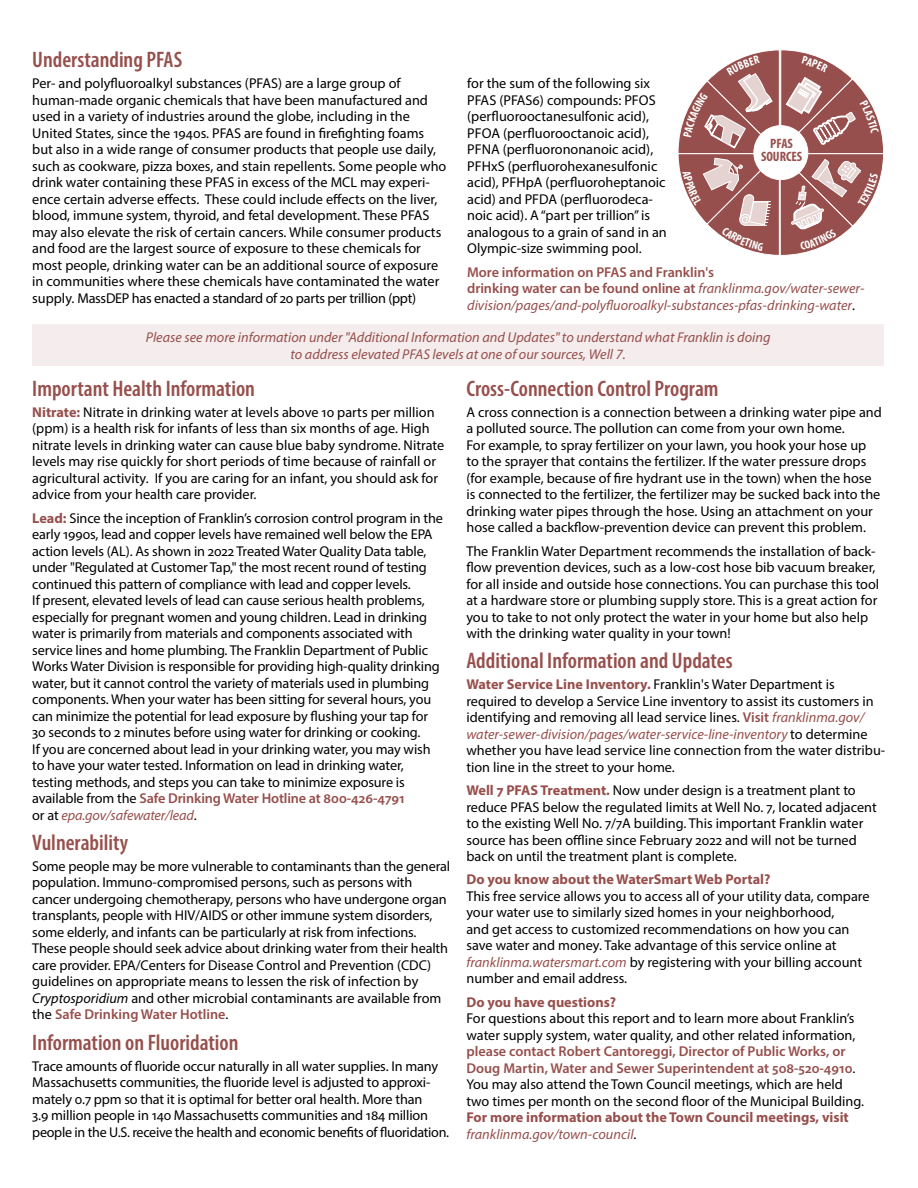
<style>
.page{position:relative;width:918px;height:1188px;background:#fff}
.page>*{position:absolute;margin:0;border:0;box-sizing:border-box;transform-origin:0 0}
.t1{font:600 condensed 22.5px "Myriad Pro";color:#964f4c}
.t2{font:14.25px/16.5px "Myriad Pro";color:#000}
.t3{font:italic 14.25px/17.1px "Myriad Pro";color:#964f4c;text-align:center}
.t4{font:700 14.25px/16.5px "Myriad Pro";color:#964f4c}
.t5{font:600 14.25px "Myriad Pro";letter-spacing:-.005em;color:#964f4c}
.t6{font:700 condensed 13.65px/12.6px "Myriad Pro";color:#964f4c;text-align:center}
.s1{font-style:normal;color:#000}
.s2{font-weight:400;font-style:italic}
.s3{font-weight:700;color:#964f4c}
.s4{font-weight:600;color:#964f4c}
.s5{font-style:italic;color:#964f4c}
.s6{font-style:italic}
.s7{font-weight:400;color:#000}
</style>
<div class="page">
<div style="left:32px;top:324px;width:852px;height:41px;background:#f5eded"></div>
<svg style="left:678px;top:50px;width:206px;height:206px"></svg>
<h1 class="t1" style="left:32px;top:46px;width:152px">Understanding PFAS</h1>
<p class="t2" style="left:32px;top:75px;width:416px">Per- and polyfluoroalkyl substances (PFAS) are a large group of human-made organic chemicals that have been manufactured and used in a variety of industries around the globe, including in the United States, since the 1940 .s PFAS are found in firefighting foams but also in a wide range of consumer products that people use daily, such as cookware, pizza boxes, and stain repellents. Some people who</p>
<p class="t2" style="left:32px;top:191px;width:407px">ence certain adverse effects. These could include effects on the liver,</p>
<p class="t2" style="left:32px;top:174px;width:399px">drink water containing these PFAS in excess of the MCL may experi-</p>
<p class="t2" style="left:32px;top:207px;width:411px">blood, immune system, thyroid, and fetal development. These PFAS may also elevate the risk of certain cancers. While consumer products and food are the largest source of exposure to these chemicals for most people, drinking water can be an additional source of exposure in communities where these chemicals have contaminated the water supply. MassDEP has enacted a standard of 20 parts per trillion (ppt(</p>
<p class="t2" style="left:467px;top:75px;width:200px">for the sum of the following six PFAS (PFAS6) compounds: PFOS (perfluorooctanesulfonic acid ,( PFOA (perfluorooctanoic acid ,( PFNA (perfluorononanoic acid ,( PFHxS (perfluorohexanesulfonic acid ,) PFHpA (perfluoroheptanoic</p>
<p class="t2" style="left:467px;top:207px;width:184px">noic acid A.) “part per trillion”is</p>
<p class="t6" style="left:761px;top:137px;width:43px">PFAS<br>SOURCES</p>
<p class="t2" style="left:467px;top:191px;width:187px">acid) and PFDA (perfluorodeca-</p>
<p class="t2" style="left:467px;top:224px;width:201px">analogous to a grain of sand in an<br>Olympic-size swimming pool.</p>
<p class="t5" style="left:467px;top:263px;width:248px">More information on PFAS and Franklin s'</p>
<p class="t3" style="left:467px;top:296px;width:389px">division/pages/and-polyfluoroalkyl-substances-pfas-drinking-water<span class="s1">.</span></p>
<p class="t5" style="left:467px;top:279px;width:399px">drinking water can be found online at <span class="s2">franklinma.gov/water-sewer-</span></p>
<p class="t3" style="left:146px;top:328px;width:626px">Please see more information under "Additional Information and Updates" to understand what Franklin is doing to address elevated PFAS levels at one of our sources, Well 7.</p>
<h1 class="t1" style="left:32px;top:374px;width:224px">Important Health Information</h1>
<p class="t2" style="left:32px;top:403px;width:414px"><span class="s3">Nitrate:</span> Nitrate in drinking water at levels above 10 parts per million (ppm) is a health risk for infants of less than six months of age. High nitrate levels in drinking water can cause blue baby syndrome. Nitrate levels may rise quickly for short periods of time because of rainfall or agricultural activity. If you are caring for an infant, you should ask for advice from your health care provider.</p>
<p class="t2" style="left:32px;top:509px;width:412px"><span class="s3">Lead:</span> Since the inception of Franklins’ corrosion control program in the early 1990 ,s lead and copper levels have remained well below the EPA action levels (AL .) As shown in 2022 Treated Water Quality Data table, under "Regulated at Customer Tap" , the most recent round of testing continued this pattern of compliance with lead and copper levels.<br>If present, elevated levels of lead can cause serious health problems, especially for pregnant women and young children. Lead in drinking water is primarily from materials and components associated with service lines and home plumbing. The Franklin Department of Public Works Water Division is responsible for providing high-quality drinking water, but it cannot control the variety of materials used in plumbing components. When your water has been sitting for several hours, you can minimize the potential for lead exposure by flushing your tap for 30 seconds to 2 minutes before using water for drinking or cooking.<br>If you are concerned about lead in your drinking water, you may wish to have your water tested. Information on lead in drinking water, testing methods, and steps you can take to minimize exposure is available from the <span class="s4">Safe Drinking Water Hotline at 800-426-4791<br></span>or at <span class="s5">epa.gov/safewater/lead</span>.</p>
<h1 class="t1" style="left:32px;top:829px;width:97px">Vulnerability</h1>
<p class="t2" style="left:32px;top:858px;width:419px">Some people may be more vulnerable to contaminants than the general population. Immuno-compromised persons, such as persons with cancer undergoing chemotherapy, persons who have undergone organ transplants, people with HIV/AIDS or other immune system disorders, some elderly, and infants can be particularly at risk from infections.<br>These people should seek advice about drinking water from their health care provider. EPA/Centers for Disease Control and Prevention (CDC( guidelines on appropriate means to lessen the risk of infection by <span class="s6">Cryptosporidium</span> and other microbial contaminants are available from the <span class="s4">Safe Drinking Water Hotline</span>.</p>
<h1 class="t1" style="left:32px;top:1028px;width:208px">Information on Fluoridation</h1>
<p class="t2" style="left:32px;top:1058px;width:407px">Trace amounts of fluoride occur naturally in all water supplies In. many</p>
<p class="t2" style="left:32px;top:1091px;width:392px">mately 0.7 ppm so that isit optimal for better oral health. More than</p>
<p class="t2" style="left:32px;top:1074px;width:400px">Massachusetts communities, the fluoride level is adjusted to approxi-</p>
<p class="t2" style="left:32px;top:1107px;width:418px">3.9 million people in 140 Massachusetts communities and 184 million people in the .S.U receive the health and economic benefits of fluoridation.</p>
<h1 class="t1" style="left:466px;top:374px;width:254px">Cross-Connection Control Program</h1>
<p class="t2" style="left:466px;top:403px;width:417px">A cross connection is a connection between a drinking water pipe and a polluted source. The pollution can come from your own home.<br>For example to, spray fertilizer on your lawn, you hook your hose up to the sprayer that contains the fertilizer If. the water pressure drops (for example, because of fire hydrant use in the town) when the hose is connected to the fertilizer, the fertilizer may be sucked back into the drinking water pipes through the hose. Using an attachment on your hose called a backflow-prevention device can prevent this problem.</p>
<p class="t2" style="left:466px;top:559px;width:411px">flow prevention devices, such as a low-cost hose bib vacuum breaker,</p>
<p class="t2" style="left:466px;top:542px;width:411px">The Franklin Water Department recommends the installation of back-</p>
<p class="t2" style="left:466px;top:575px;width:414px">for all inside and outside hose connections. You can purchase this tool at a hardware store or plumbing supply store. This is a great action for you to take to not only protect the water in your home but also help with the drinking water quality in your town!</p>
<h1 class="t1" style="left:466px;top:647px;width:268px">Additional Information and Updates</h1>
<p class="t2" style="left:466px;top:676px;width:409px"><span class="s3">Water Service Line Inventory.</span> Franklin s' Water Department is required to develop a Service Line inventory to assist its customers in identifying and removing all lead service lines. <span class="s4">Visit</span> <span class="s5">franklinma.gov/ water-sewer-division/pages/water-service-line-inventory</span> to determine</p>
<p class="t2" style="left:466px;top:759px;width:210px">tion line in the street to your home.</p>
<p class="t2" style="left:466px;top:742px;width:420px">whether you have lead service line connection from the water distribu-</p>
<p class="t2" style="left:466px;top:782px;width:412px"><span class="s3">Well 7 PFAS Treatment.</span> Now under design is a treatment plant to reduce PFAS below the regulated limits at Well No. 7, located adjacent to the existing Well No. 7/7A building. This important Franklin water source has been offline since February 2022 and will not be turned back on until the treatment plant is complete.</p>
<p class="t4" style="left:466px;top:871px;width:306px">Do you know about the WaterSmart Web Portal?</p>
<p class="t2" style="left:466px;top:888px;width:405px">This free service allows you to access all of your utility data, compare your water use to similarly sized homes in your neighborhood,<br>and get access to customized recommendations on how you can save water and money. Take advantage of this service online at <span class="s5">franklinma.watersmart.com</span> by registering with your billing account number and email address.</p>
<p class="t4" style="left:466px;top:993px;width:151px">Do you have questions?</p>
<p class="t2" style="left:466px;top:1010px;width:391px">For questions about this report and to learn more about Franklins’ water supply system, water quality, and other related information,</p>
<p class="t2" style="left:466px;top:1043px;width:399px"><span class="s4">please contact Robert Cantoreggi, Director of Public Works, or Doug Martin, Water and Sewer Superintendent at 508-520-4910</span>.<br>You may also attend the Town Council meetings, which are held two times per month on the second floor of the Municipal Building.</p>
<p class="t4" style="left:466px;top:1109px;width:384px">For more information about the Town Council meetings, visit <span class="s2">franklinma.gov/town-council</span><span class="s7">.</span></p>
</div>
